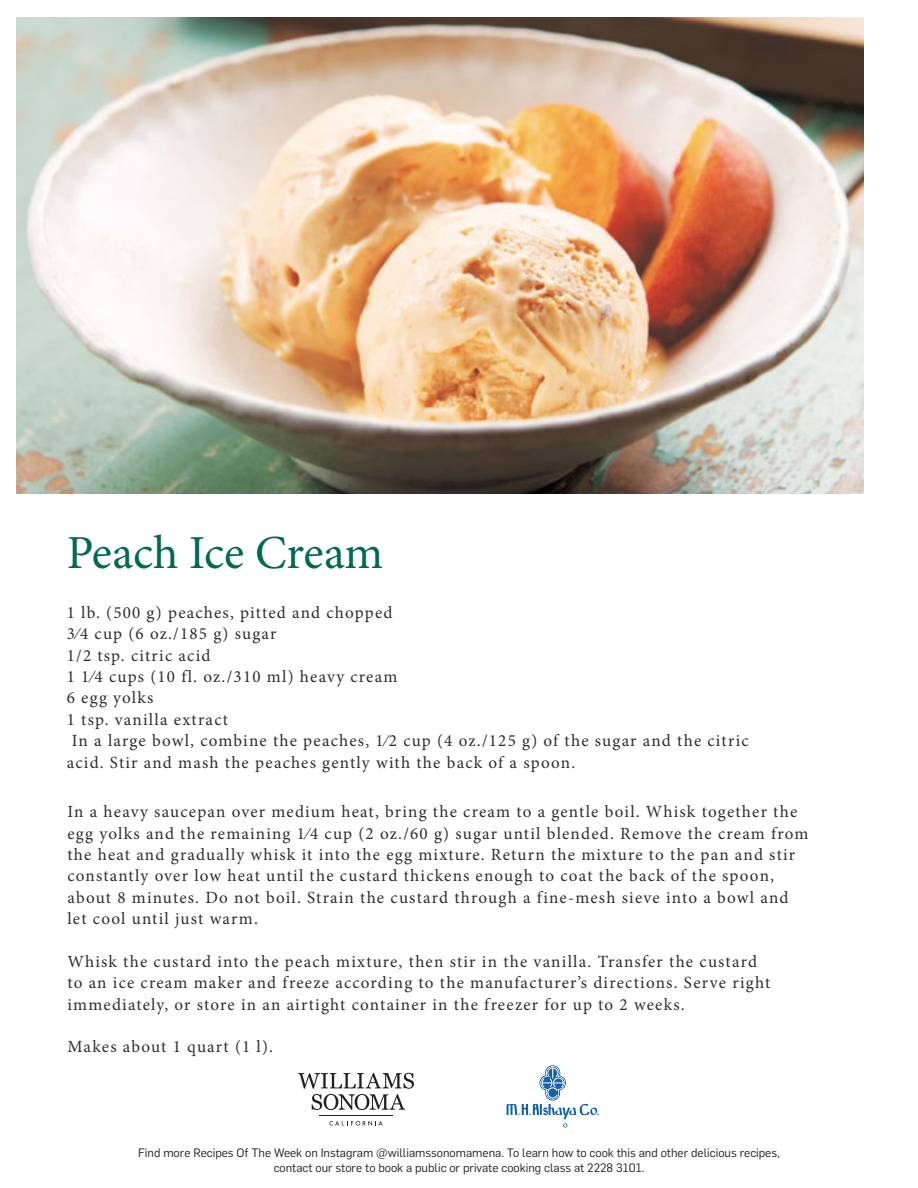
<style>
.page{position:relative;width:918px;height:1188px;background:#fff}
.page>*{position:absolute;margin:0;border:0;box-sizing:border-box;transform-origin:0 0}
.t1{font:47.4px "Minion Pro";letter-spacing:-.005em;color:#006954}
.t2{font:17.1px/21.3px "Minion Pro";letter-spacing:.07em;color:#2d2d2d}
.t3{font:12px/14.4px "Flama";color:#231f20;text-align:center}
</style>
<div class="page">
<svg style="left:507px;top:1065px;width:92px;height:63px"></svg>
<svg style="left:298px;top:1073px;width:116px;height:37px"></svg>
<hr style="left:319px;top:1115px;width:74px;height:1px;background:#231f20">
<svg style="left:330px;top:1121px;width:53px;height:5px"></svg>
<img style="left:16px;top:17px;width:848px;height:477px">
<p class="t1" style="left:67px;top:521px;width:318px">Peach Ice Cream</p>
<p class="t2" style="left:67px;top:602px;width:683px">1 lb. (500 g) peaches, pitted and chopped<br>3⁄4 cup (6 oz./185 g) sugar<br>1/2 tsp. citric acid<br>1 1⁄4 cups (10 fl. oz./310 ml) heavy cream<br>6 egg yolks<br>1 tsp. vanilla extract<br>In a large bowl, combine the peaches, 1⁄2 cup (4 oz./125 g) of the sugar and the citric acid. Stir and mash the peaches gently with the back of a spoon.</p>
<p class="t2" style="left:67px;top:801px;width:743px">In a heavy saucepan over medium heat, bring the cream to a gentle boil. Whisk together the egg yolks and the remaining 1⁄4 cup (2 oz./60 g) sugar until blended. Remove the cream from the heat and gradually whisk it into the egg mixture. Return the mixture to the pan and stir constantly over low heat until the custard thickens enough to coat the back of the spoon, about 8 minutes. Do not boil. Strain the custard through a fine-mesh sieve into a bowl and let cool until just warm.</p>
<p class="t2" style="left:67px;top:951px;width:704px">Whisk the custard into the peach mixture, then stir in the vanilla. Transfer the custard to an ice cream maker and freeze according to the manufacturer’s directions. Serve right immediately, or store in an airtight container in the freezer for up to 2 weeks.</p>
<p class="t2" style="left:67px;top:1036px;width:207px">Makes about 1 quart (1 l).</p>
<p class="t3" style="left:138px;top:1145px;width:643px">Find more Recipes Of The Week on Instagram @williamssonomamena. To learn how to cook this and other delicious recipes, contact our store to book a public or private cooking class at 2228 3101.</p>
</div>
